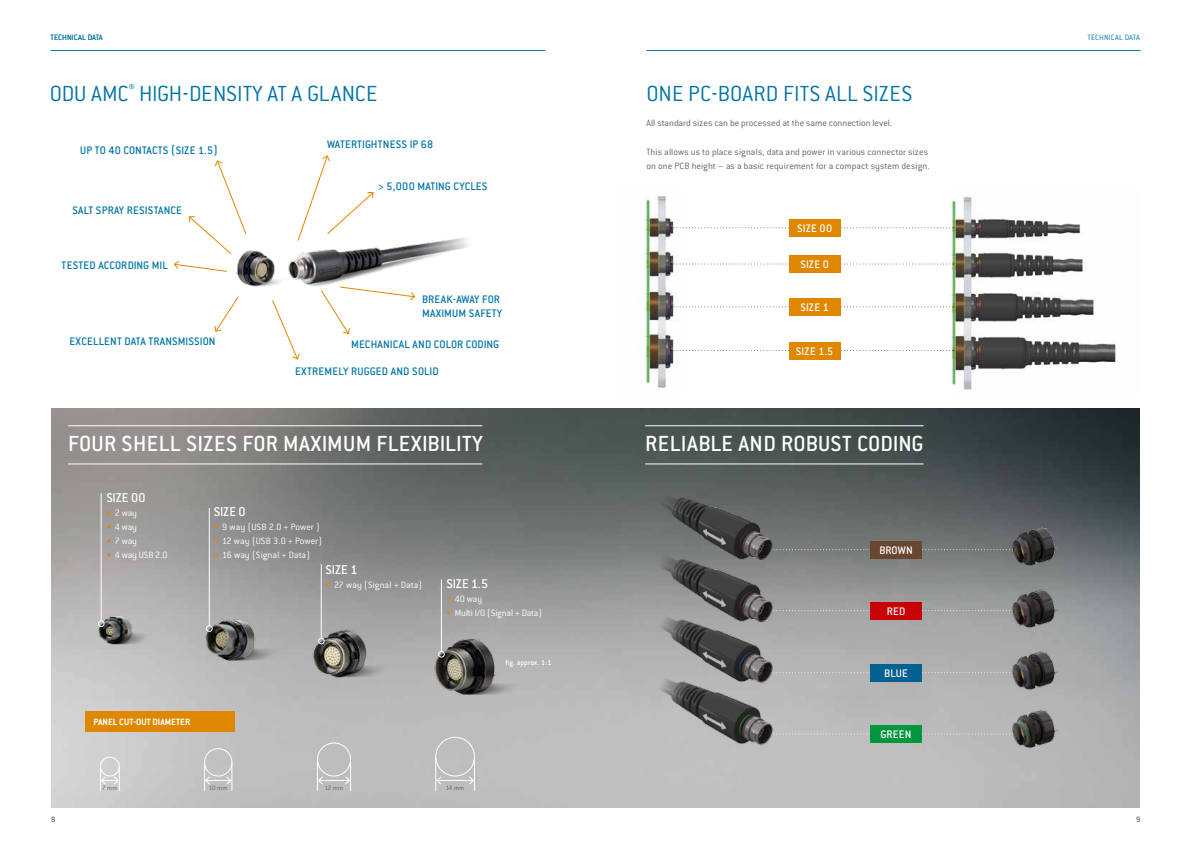
<style>
.page{position:relative;width:1191px;height:842px;background:#fff}
.page>*{position:absolute;margin:0;border:0;box-sizing:border-box;transform-origin:0 0}
.t1{font:500 24px "Conduit ITC Pro";letter-spacing:.005em;color:#fff}
.t2{font:300 24px "Conduit ITC Pro";letter-spacing:-.005em;color:#0075a6}
.t3{font:500 14px "Conduit ITC Pro";letter-spacing:-.015em;color:#fff}
.t4{font:500 12px/14.4px "Conduit ITC Pro";letter-spacing:.01em;color:#0075a6}
.t5{font:500 12px "Conduit ITC Pro";letter-spacing:.01em;color:#fff}
.t6{font:300 10px/14.2px "Conduit ITC Pro";letter-spacing:.005em;color:#626261}
.t7{font:300 10px "Conduit ITC Pro";color:#fff}
.t8{font:700 10px "Conduit ITC Pro";color:#fff}
.t9{font:300 8.5px "Conduit ITC Pro";letter-spacing:.005em;color:#0075a6}
.t10{font:500 8.5px "Conduit ITC Pro";color:#646466}
.t11{font:500 8px "Conduit ITC Pro";color:#fff}
.t12{font:300 7px "Conduit ITC Pro";letter-spacing:.02em;color:#626261}
.s1{color:#e08700}
</style>
<div class="page">
<hr style="left:51px;top:50px;width:494px;height:1px;background:#0075a6">
<hr style="left:646px;top:50px;width:494px;height:1px;background:#0075a6">
<img style="left:51px;top:408px;width:1089px;height:400px">
<hr style="left:645px;top:425px;width:278px;height:1px;background:#fff">
<hr style="left:645px;top:463px;width:278px;height:1px;background:#fff">
<img style="left:235px;top:250px;width:14px;height:35px">
<img style="left:249px;top:238px;width:220px;height:49px">
<svg style="left:214px;top:296px;width:25px;height:36px"></svg>
<svg style="left:272px;top:300px;width:28px;height:60px"></svg>
<svg style="left:320px;top:286px;width:96px;height:48px"></svg>
<svg style="left:297px;top:155px;width:77px;height:87px"></svg>
<svg style="left:173px;top:160px;width:74px;height:112px"></svg>
<img style="left:196px;top:612px;width:89px;height:65px">
<img style="left:307px;top:622px;width:97px;height:76px">
<div style="left:206px;top:625px;width:7px;height:7px;border:1px solid #fff;border-radius:50%"></div>
<hr style="left:209px;top:508px;width:1px;height:117px;background:#fff">
<div style="left:318px;top:638px;width:7px;height:6px;border:1px solid #fff;border-radius:50%"></div>
<hr style="left:321px;top:564px;width:1px;height:74px;background:#fff">
<div style="left:100px;top:757px;width:20px;height:19px;border:1px solid #fff;border-radius:50%"></div>
<svg style="left:100px;top:766px;width:20px;height:25px"></svg>
<div style="left:204px;top:748px;width:28px;height:28px;border:1px solid #fff;border-radius:50%"></div>
<svg style="left:204px;top:762px;width:28px;height:29px"></svg>
<div style="left:317px;top:742px;width:34px;height:34px;border:1px solid #fff;border-radius:50%"></div>
<hr style="left:317px;top:759px;width:1px;height:32px;background:#fff">
<hr style="left:350px;top:759px;width:1px;height:32px;background:#fff">
<hr style="left:319px;top:780px;width:30px;height:1px;background:#fff">
<svg style="left:344px;top:775px;width:6px;height:11px"></svg>
<svg style="left:318px;top:775px;width:6px;height:11px"></svg>
<div style="left:435px;top:737px;width:40px;height:39px;border:1px solid #fff;border-radius:50%"></div>
<hr style="left:435px;top:757px;width:1px;height:34px;background:#fff">
<hr style="left:474px;top:757px;width:1px;height:34px;background:#fff">
<hr style="left:437px;top:780px;width:36px;height:1px;background:#fff">
<svg style="left:468px;top:775px;width:6px;height:11px"></svg>
<svg style="left:435px;top:775px;width:7px;height:11px"></svg>
<svg style="left:816px;top:549px;width:179px;height:1px"></svg>
<div style="left:870px;top:541px;width:51px;height:17px;background:#694632"></div>
<svg style="left:816px;top:610px;width:179px;height:1px"></svg>
<div style="left:870px;top:602px;width:51px;height:17px;background:#c80205"></div>
<svg style="left:816px;top:672px;width:179px;height:1px"></svg>
<div style="left:870px;top:664px;width:51px;height:17px;background:#006192"></div>
<svg style="left:816px;top:733px;width:179px;height:1px"></svg>
<div style="left:870px;top:725px;width:51px;height:17px;background:#00963e"></div>
<hr style="left:68px;top:425px;width:414px;height:1px;background:#fff">
<hr style="left:68px;top:463px;width:414px;height:1px;background:#fff">
<svg style="left:685px;top:227px;width:266px;height:1px"></svg>
<div style="left:789px;top:219px;width:51px;height:17px;background:#e08700"></div>
<svg style="left:686px;top:263px;width:264px;height:1px"></svg>
<div style="left:789px;top:255px;width:51px;height:17px;background:#e08700"></div>
<svg style="left:686px;top:306px;width:265px;height:1px"></svg>
<div style="left:789px;top:298px;width:51px;height:17px;background:#e08700"></div>
<svg style="left:685px;top:350px;width:266px;height:1px"></svg>
<div style="left:789px;top:342px;width:51px;height:17px;background:#e08700"></div>
<img style="left:951px;top:196px;width:165px;height:194px">
<img style="left:638px;top:195px;width:46px;height:193px">
<img style="left:995px;top:512px;width:81px;height:62px">
<img style="left:995px;top:574px;width:81px;height:62px">
<img style="left:995px;top:636px;width:81px;height:58px">
<img style="left:995px;top:694px;width:81px;height:65px">
<img style="left:641px;top:456px;width:175px;height:62px">
<img style="left:641px;top:518px;width:175px;height:62px">
<img style="left:641px;top:688px;width:175px;height:62px">
<img style="left:641px;top:580px;width:175px;height:108px">
<div style="left:85px;top:711px;width:149px;height:20px;background:#e08700"></div>
<img style="left:81px;top:602px;width:97px;height:61px">
<div style="left:98px;top:620px;width:7px;height:7px;border:1px solid #fff;border-radius:50%"></div>
<hr style="left:101px;top:493px;width:1px;height:127px;background:#fff">
<img style="left:425px;top:625px;width:105px;height:86px">
<div style="left:438px;top:651px;width:7px;height:7px;border:1px solid #fff;border-radius:50%"></div>
<hr style="left:441px;top:580px;width:1px;height:71px;background:#fff">
<p class="t9" style="left:51px;top:33px;width:54px">Techni cal Data</p>
<p class="t9" style="left:1087px;top:33px;width:54px">Techni cal Data</p>
<h1 class="t2" style="left:50px;top:80px;width:329px">ODU AMC<sup>®</sup> High-Density at a glance</h1>
<p class="t4" style="left:80px;top:143px;width:139px">UP TO 40 CONTACTS (SIZE 1.5)</p>
<p class="t4" style="left:72px;top:203px;width:111px">SALT SPRAY RESISTANCE</p>
<p class="t4" style="left:62px;top:258px;width:103px">TESTED ACCORDING MIL</p>
<p class="t4" style="left:70px;top:334px;width:147px">EXCELLENT DATA TRANSMISSION</p>
<p class="t4" style="left:327px;top:137px;width:107px">WATERTIGHTNESS IP 68</p>
<p class="t4" style="left:378px;top:179px;width:110px">&gt; 5,000 MATING CYCLES</p>
<p class="t4" style="left:422px;top:292px;width:82px">BREAK-AWAY FOR<br>MAXIMUM SAFETY</p>
<p class="t4" style="left:351px;top:337px;width:148px">MECHANICAL AND COLOR CODING</p>
<p class="t4" style="left:295px;top:364px;width:143px">EXTREMELY RUGGED AND SOLID</p>
<h1 class="t1" style="left:68px;top:430px;width:416px">FOUR SHELL SIZES FOR MAXIM UM FLEXIBILITY</h1>
<p class="t3" style="left:106px;top:489px;width:41px">SIZE 00</p>
<p class="t7" style="left:106px;top:507px;width:32px"><span class="s1">•</span> 2 way</p>
<p class="t7" style="left:106px;top:521px;width:32px"><span class="s1">•</span> 4 way</p>
<p class="t7" style="left:106px;top:535px;width:32px"><span class="s1">•</span> 7 way</p>
<p class="t7" style="left:106px;top:550px;width:63px"><span class="s1">•</span> 4 way USB 2.0</p>
<p class="t3" style="left:214px;top:503px;width:33px">SIZE 0</p>
<p class="t7" style="left:214px;top:521px;width:108px"><span class="s1">•</span> 9 way (USB 2.0 + Power )</p>
<p class="t7" style="left:214px;top:535px;width:110px"><span class="s1">•</span> 12 way (USB 3.0 + Power)</p>
<p class="t7" style="left:214px;top:550px;width:98px"><span class="s1">•</span> 16 way (Signal + Data)</p>
<p class="t3" style="left:326px;top:562px;width:33px">SIZE 1</p>
<p class="t7" style="left:326px;top:579px;width:98px"><span class="s1">•</span> 27 way (Signal + Data)</p>
<p class="t8" style="left:94px;top:716px;width:98px">PANEL CUT-OUT DIAM ETER</p>
<p class="t3" style="left:446px;top:576px;width:43px">SIZE 1.5</p>
<p class="t7" style="left:446px;top:593px;width:37px"><span class="s1">•</span> 40 way</p>
<p class="t7" style="left:446px;top:608px;width:97px"><span class="s1">•</span> Multi I/O (Signal + Data)</p>
<p class="t11" style="left:505px;top:658px;width:48px">FIG. APPROX. 1:1</p>
<p class="t12" style="left:102px;top:784px;width:17px">7 mm</p>
<p class="t12" style="left:209px;top:784px;width:20px">10 mm</p>
<p class="t12" style="left:325px;top:784px;width:20px">12 mm</p>
<p class="t12" style="left:446px;top:784px;width:20px">14 mm</p>
<h1 class="t2" style="left:646px;top:80px;width:267px">One PC-Board fits all sizes</h1>
<p class="t6" style="left:646px;top:116px;width:247px">All standard sizes can be processed at the same connection level.</p>
<p class="t6" style="left:646px;top:145px;width:284px">This allows us to place signals, data and power in various connector sizes on one PCB height – as a basic requirement for a compact system design.</p>
<p class="t5" style="left:797px;top:222px;width:37px">SIZE 00</p>
<p class="t5" style="left:800px;top:258px;width:30px">SIZE 0</p>
<p class="t5" style="left:800px;top:301px;width:30px">SIZE 1</p>
<p class="t5" style="left:796px;top:344px;width:39px">SIZE 1.5</p>
<h1 class="t1" style="left:645px;top:430px;width:277px">RELIABLE AND ROBUST CODING</h1>
<p class="t5" style="left:879px;top:543px;width:35px">BROWN</p>
<p class="t5" style="left:886px;top:604px;width:19px">RED</p>
<p class="t5" style="left:884px;top:666px;width:25px">BLUE</p>
<p class="t5" style="left:880px;top:728px;width:32px">GREEN</p>
<p class="t10" style="left:51px;top:815px;width:6px">8</p>
<p class="t10" style="left:1136px;top:815px;width:6px">9</p>
</div>
